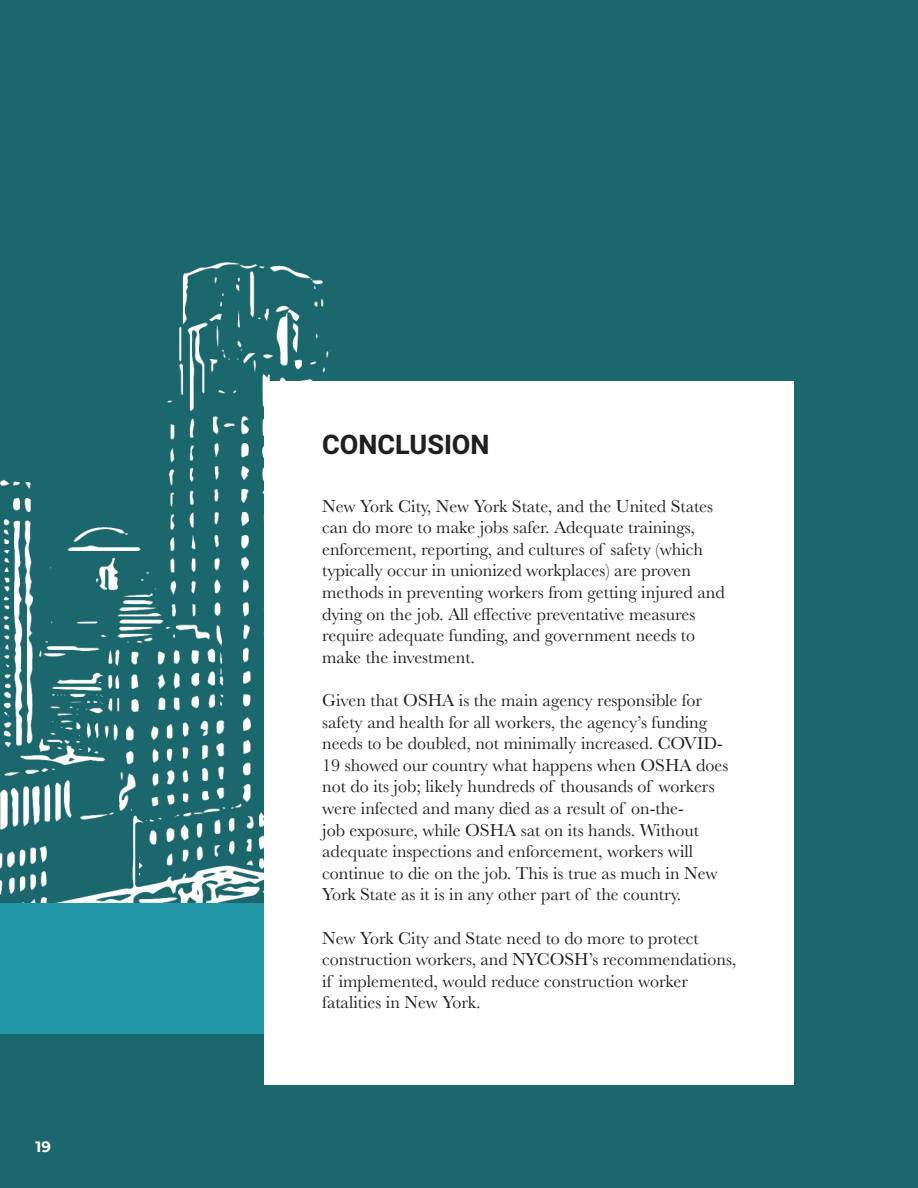
<style>
.page{position:relative;width:918px;height:1188px;background:#1a686d}
.page>*{position:absolute;margin:0;border:0;box-sizing:border-box;transform-origin:0 0}
.Header_2{font:700 27px "Heebo";color:#231f20}
.Paragraph_Style_1{font:18px/21.6px "Baskerville";color:#231f20}
.Footnote_text{font:700 15px "Montserrat";color:#fff}
</style>
<div class="page">
<div style="left:0;top:903px;width:401px;height:131px;background:#2297a5"></div>
<img style="left:0;top:262px;width:331px;height:641px">
<div style="left:265px;top:381px;width:529px;height:703px;background:#fff"></div>
<p class="Footnote_text" style="left:36px;top:1135px;width:17px">19</p>
<p class="Header_2" style="left:322px;top:425px;width:169px">CONCLUSION</p>
<p class="Paragraph_Style_1" style="left:322px;top:495px;width:404px">New York City, New York State, and the United States can do more to make jobs safer. Adequate trainings, enforcement, reporting, and cultures of safety (which typically occur in unionized workplaces) are proven methods in preventing workers from getting injured and dying on the job. All effective preventative measures require adequate funding, and government needs to make the investment.</p>
<p class="Paragraph_Style_1" style="left:322px;top:690px;width:408px">Given that OSHA is the main agency responsible for safety and health for all workers, the agency’s funding needs to be doubled, not minimally increased. COVID-19 showed our country what happens when OSHA does not do its job; likely hundreds of thousands of workers were infected and many died as a result of on-the-<br>job exposure, while OSHA sat on its hands. Without adequate inspections and enforcement, workers will continue to die on the job. This is true as much in New York State as it is in any other part of the country.</p>
<p class="Paragraph_Style_1" style="left:322px;top:927px;width:415px">New York City and State need to do more to protect construction workers, and NYCOSH’s recommendations, if implemented, would reduce construction worker fatalities in New York.</p>
</div>
